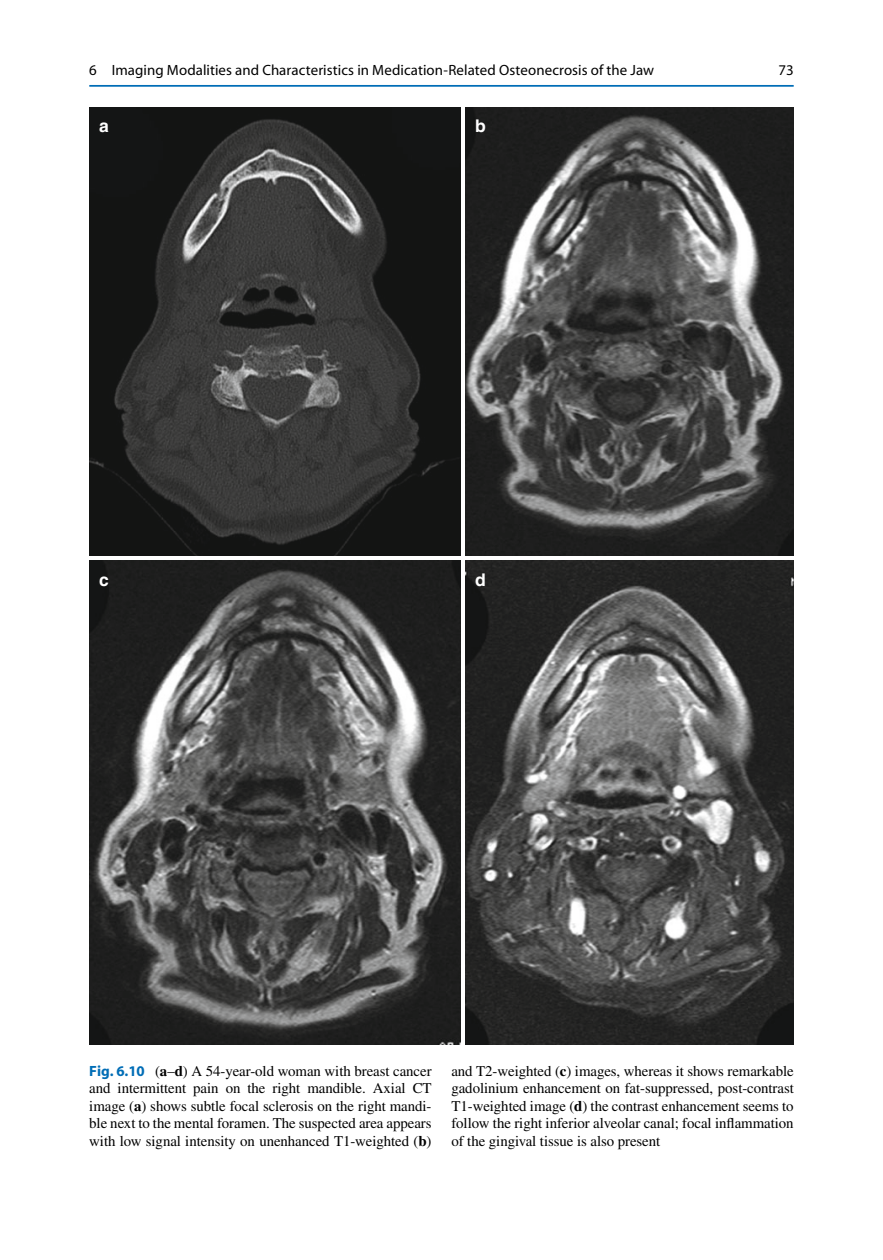
<style>
.page{position:relative;width:883px;height:1260px;background:#fff}
.page>*{position:absolute;margin:0;border:0;box-sizing:border-box;transform-origin:0 0}
.t1{font:700 17.5px "Trdmxq Helvetica";color:#fff}
.t2{font:14.88px/17.5px "Ffjkbc Times";letter-spacing:-.005em;color:#000;text-align:justify}
.t3{font:14.88px "Wmlgqb Myriad";letter-spacing:.005em;color:#000}
.s1{font-family:"Qrrpvv Myriad";font-weight:700;color:#006db6}
.s2{font-family:"Nhyvsv Times";font-weight:700}
</style>
<div class="page">
<img style="left:89px;top:107px;width:371px;height:449px">
<img style="left:465px;top:561px;width:329px;height:484px">
<img style="left:465px;top:107px;width:328px;height:449px">
<img style="left:89px;top:561px;width:371px;height:484px">
<hr style="left:89px;top:85px;width:705px;height:2px;background:#006db6">
<p class="t3" style="left:89px;top:64px;width:566px">6 Imaging Modalities and Characteristics in Medication-Related Osteonecrosis of the Jaw</p>
<p class="t1" style="left:99px;top:116px;width:11px">a</p>
<p class="t1" style="left:475px;top:116px;width:12px">b</p>
<p class="t3" style="left:779px;top:64px;width:17px">73</p>
<p class="t1" style="left:99px;top:570px;width:11px">c</p>
<p class="t1" style="left:475px;top:570px;width:12px">d</p>
<p class="t2" style="left:89px;top:1064px;width:344px"><span class="s1">Fig. 6.10</span> ( <span class="s2">a</span> – <span class="s2">d</span> ) A 54-year-old woman with breast cancer and intermittent pain on the right mandible. Axial CT image ( <span class="s2">a</span> ) shows subtle focal sclerosis on the right mandi&shy;ble next to the mental foramen. The suspected area appears with low signal intensity on unenhanced T1-weighted ( <span class="s2">b</span> )</p>
<p class="t2" style="left:451px;top:1064px;width:344px">and T2-weighted ( <span class="s2">c</span> ) images, whereas it shows remarkable gadolinium enhancement on fat-suppressed, post-contrast T1-weighted image ( <span class="s2">d</span> ) the contrast enhancement seems to follow the right inferior alveolar canal; focal inflammation of the gingival tissue is also present</p>
</div>
